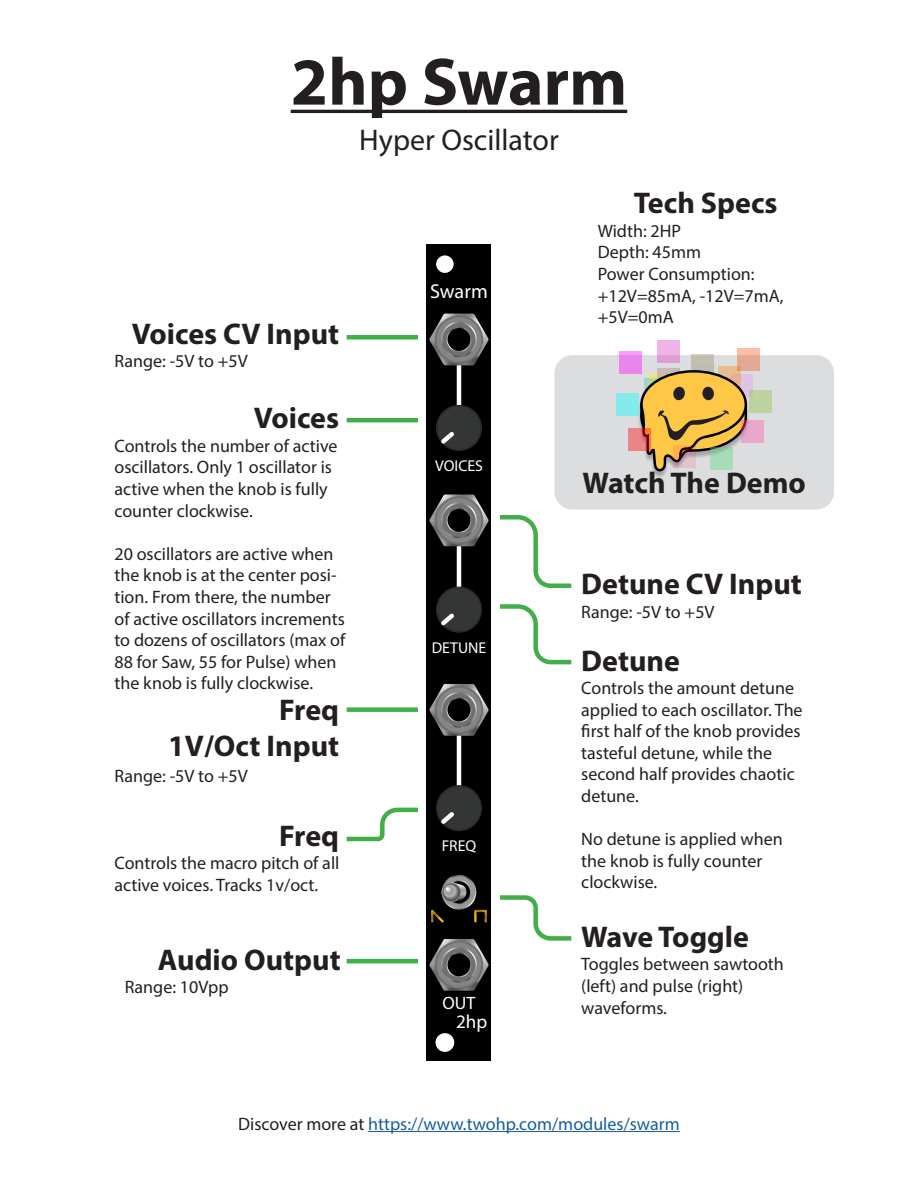
<style>
.page{position:relative;width:918px;height:1188px;background:#fff}
.page>*{position:absolute;margin:0;border:0;box-sizing:border-box;transform-origin:0 0}
.t1{font:700 67.5px "Myriad Pro";color:#231f20}
.t2{font:700 30px/36px "Myriad Pro";color:#231f20;text-align:right}
.t3{font:30px "Myriad Pro";color:#231f20}
.t4{font:20.1px "Myriad Pro";color:#fff}
.t5{font:19.05px "Myriad Pro";color:#fff}
.t6{font:18px/21.6px "Myriad Pro";color:#231f20}
.t7{font:18px "Myriad Pro";color:#175d9e}
.t8{font:17.85px "Myriad Pro";color:#fff}
.t9{font:15.75px "Myriad Pro";color:#fff}
.s1{color:#231f20}
</style>
<div class="page">
<hr style="left:291px;top:110px;width:336px;height:3px;background:#231f20">
<div style="left:427px;top:244px;width:64px;height:817px;background:#000"></div>
<div style="left:435px;top:1032px;width:20px;height:21px;background:#fff;border-radius:50%"></div>
<div style="left:434px;top:1032px;width:22px;height:21px;border:2px solid #000;border-radius:50%"></div>
<div style="left:435px;top:255px;width:19px;height:19px;background:#fff;border-radius:50%"></div>
<div style="left:435px;top:254px;width:20px;height:21px;border:2px solid #000;border-radius:50%"></div>
<hr style="left:457px;top:729px;width:4px;height:64px;background:#fff">
<hr style="left:457px;top:543px;width:4px;height:49px;background:#fff">
<hr style="left:457px;top:357px;width:4px;height:49px;background:#fff">
<svg style="left:431px;top:910px;width:13px;height:12px"></svg>
<svg style="left:474px;top:910px;width:13px;height:12px"></svg>
<svg style="left:429px;top:314px;width:60px;height:51px"></svg>
<div style="left:435px;top:315px;width:48px;height:49px;background:#707070;border-radius:50%"></div>
<div style="left:437px;top:317px;width:44px;height:45px;background:#858585;border-radius:50%"></div>
<svg style="left:441px;top:322px;width:36px;height:35px"></svg>
<div style="left:443px;top:323px;width:32px;height:33px;background:#707070;border-radius:50%"></div>
<svg style="left:447px;top:327px;width:24px;height:25px"></svg>
<div style="left:448px;top:328px;width:22px;height:23px;background:#000;border-radius:50%"></div>
<svg style="left:429px;top:494px;width:60px;height:52px"></svg>
<div style="left:435px;top:496px;width:48px;height:49px;background:#707070;border-radius:50%"></div>
<div style="left:437px;top:498px;width:44px;height:45px;background:#858585;border-radius:50%"></div>
<svg style="left:441px;top:503px;width:36px;height:35px"></svg>
<div style="left:443px;top:504px;width:32px;height:33px;background:#707070;border-radius:50%"></div>
<svg style="left:447px;top:508px;width:24px;height:25px"></svg>
<div style="left:448px;top:509px;width:22px;height:23px;background:#000;border-radius:50%"></div>
<svg style="left:429px;top:684px;width:60px;height:52px"></svg>
<div style="left:435px;top:686px;width:48px;height:48px;background:#707070;border-radius:50%"></div>
<div style="left:437px;top:688px;width:44px;height:44px;background:#858585;border-radius:50%"></div>
<svg style="left:441px;top:692px;width:36px;height:36px"></svg>
<div style="left:443px;top:693px;width:32px;height:33px;background:#707070;border-radius:50%"></div>
<svg style="left:447px;top:697px;width:24px;height:25px"></svg>
<div style="left:448px;top:698px;width:22px;height:23px;background:#000;border-radius:50%"></div>
<div style="left:437px;top:406px;width:44px;height:44px;background:#343636;border-radius:50%"></div>
<div style="left:436px;top:405px;width:46px;height:46px;border:2px solid #292b2b;border-radius:50%"></div>
<svg style="left:437px;top:428px;width:17px;height:20px"></svg>
<div style="left:437px;top:587px;width:44px;height:45px;background:#343636;border-radius:50%"></div>
<div style="left:436px;top:587px;width:46px;height:46px;border:2px solid #292b2b;border-radius:50%"></div>
<svg style="left:437px;top:610px;width:17px;height:19px"></svg>
<div style="left:437px;top:786px;width:44px;height:44px;background:#343636;border-radius:50%"></div>
<div style="left:436px;top:785px;width:46px;height:46px;border:2px solid #292b2b;border-radius:50%"></div>
<svg style="left:437px;top:808px;width:17px;height:20px"></svg>
<svg style="left:429px;top:939px;width:60px;height:52px"></svg>
<div style="left:435px;top:941px;width:48px;height:48px;background:#707070;border-radius:50%"></div>
<div style="left:437px;top:943px;width:44px;height:44px;background:#858585;border-radius:50%"></div>
<svg style="left:441px;top:947px;width:36px;height:36px"></svg>
<div style="left:443px;top:948px;width:32px;height:33px;background:#707070;border-radius:50%"></div>
<svg style="left:447px;top:952px;width:24px;height:25px"></svg>
<div style="left:448px;top:953px;width:22px;height:23px;background:#000;border-radius:50%"></div>
<svg style="left:442px;top:875px;width:34px;height:35px"></svg>
<div style="left:443px;top:876px;width:32px;height:32px;background:#999;border-radius:50%"></div>
<svg style="left:447px;top:880px;width:24px;height:24px"></svg>
<svg style="left:448px;top:881px;width:22px;height:22px"></svg>
<svg style="left:442px;top:883px;width:24px;height:19px"></svg>
<svg style="left:442px;top:883px;width:19px;height:19px"></svg>
<hr style="left:368px;top:1131px;width:312px;height:1px;background:#175d9e">
<div style="left:347px;top:335px;width:71px;height:5px;background:#40ae49"></div>
<hr style="left:347px;top:418px;width:71px;height:4px;background:#40ae49">
<div style="left:347px;top:707px;width:71px;height:5px;background:#40ae49"></div>
<svg style="left:346px;top:807px;width:72px;height:35px"></svg>
<svg style="left:500px;top:515px;width:72px;height:73px"></svg>
<svg style="left:500px;top:604px;width:72px;height:61px"></svg>
<hr style="left:347px;top:959px;width:71px;height:4px;background:#40ae49">
<div style="left:554px;top:355px;width:280px;height:155px;background:#dcdddf;border-radius:18px"></div>
<div style="left:692px;top:363px;width:23px;height:23px;background:#cededc"></div>
<div style="left:730px;top:374px;width:23px;height:23px;background:#e0c3e2"></div>
<div style="left:657px;top:368px;width:23px;height:23px;background:#cbb9b8"></div>
<svg style="left:657px;top:340px;width:23px;height:23px"></svg>
<div style="left:691px;top:354px;width:23px;height:23px;background:#c4bfb1"></div>
<div style="left:718px;top:366px;width:23px;height:23px;background:#e6be90"></div>
<img style="left:641px;top:370px;width:107px;height:77px">
<svg style="left:642px;top:384px;width:104px;height:67px"></svg>
<div style="left:640px;top:403px;width:107px;height:16px;background:#010000;border:2px solid #000"></div>
<svg style="left:642px;top:371px;width:104px;height:66px"></svg>
<svg style="left:639px;top:386px;width:90px;height:91px"></svg>
<svg style="left:619px;top:351px;width:22px;height:23px"></svg>
<div style="left:749px;top:390px;width:23px;height:23px;background:#bcd39f"></div>
<svg style="left:710px;top:447px;width:23px;height:23px"></svg>
<div style="left:616px;top:393px;width:23px;height:23px;background:#84eaeb"></div>
<svg style="left:737px;top:348px;width:23px;height:23px"></svg>
<svg style="left:741px;top:420px;width:23px;height:23px"></svg>
<svg style="left:673px;top:445px;width:23px;height:23px"></svg>
<svg style="left:628px;top:428px;width:23px;height:23px"></svg>
<svg style="left:500px;top:895px;width:72px;height:46px"></svg>
<p class="t1" style="left:291px;top:38px;width:338px">2hp Swarm</p>
<p class="t3" style="left:359px;top:122px;width:201px">Hyper Oscillator</p>
<p class="t2" style="left:132px;top:315px;width:209px">Voices CV Input</p>
<p class="t6" style="left:114px;top:350px;width:135px">Range: -5V to +5V</p>
<p class="t2" style="left:254px;top:399px;width:87px">Voices</p>
<p class="t6" style="left:114px;top:435px;width:225px">Controls the number of active oscillators. Only 1 oscillator is active when the knob is fully counter clockwise.</p>
<p class="t6" style="left:114px;top:543px;width:232px">20 oscillators are active when the knob is at the center posi&shy;tion. From there, the number of active oscillators increments to dozens of oscillators (max of<br>88 for Saw, 55 for Pulse) when the knob is fully clockwise.</p>
<p class="t2" style="left:168px;top:691px;width:172px">Freq<br>1V/Oct Input</p>
<p class="t6" style="left:114px;top:765px;width:135px">Range: -5V to +5V</p>
<p class="t2" style="left:279px;top:817px;width:62px">Freq</p>
<p class="t6" style="left:114px;top:852px;width:227px">Controls the macro pitch of all active voices. Tracks 1v/oct.</p>
<p class="t2" style="left:158px;top:941px;width:184px">Audio Output</p>
<p class="t6" style="left:125px;top:976px;width:105px">Range: 10Vpp</p>
<p class="t4" style="left:430px;top:278px;width:59px">Swarm</p>
<p class="t9" style="left:435px;top:456px;width:49px">VOICES</p>
<p class="t9" style="left:432px;top:638px;width:56px">DETUNE</p>
<p class="t9" style="left:442px;top:836px;width:36px">FREQ</p>
<p class="t8" style="left:443px;top:992px;width:34px">OUT</p>
<p class="t5" style="left:456px;top:1010px;width:33px">2hp</p>
<p class="t2" style="left:634px;top:184px;width:145px">Tech Specs</p>
<p class="t6" style="left:598px;top:220px;width:85px">Width: 2HP</p>
<p class="t6" style="left:598px;top:241px;width:105px">Depth: 45mm</p>
<p class="t6" style="left:598px;top:263px;width:187px">Power Consumption: +12V=85mA, -12V=7mA, +5V=0mA</p>
<p class="t2" style="left:583px;top:464px;width:225px">Watch The Demo</p>
<p class="t2" style="left:581px;top:565px;width:222px">Detune CV Input</p>
<p class="t6" style="left:581px;top:601px;width:135px">Range: -5V to +5V</p>
<p class="t2" style="left:581px;top:642px;width:100px">Detune</p>
<p class="t6" style="left:581px;top:677px;width:223px">Controls the amount detune applied to each oscillator. The first half of the knob provides tasteful detune, while the second half provides chaotic detune.</p>
<p class="t6" style="left:581px;top:828px;width:203px">No detune is applied when the knob is fully counter clockwise.</p>
<p class="t2" style="left:581px;top:918px;width:169px">Wave Toggle</p>
<p class="t6" style="left:581px;top:953px;width:204px">Toggles between sawtooth (left) and pulse (right) waveforms.</p>
<p class="t7" style="left:238px;top:1113px;width:443px"><span class="s1">Discover more at</span> https://www.twohp.com/modules/swarm</p>
</div>
